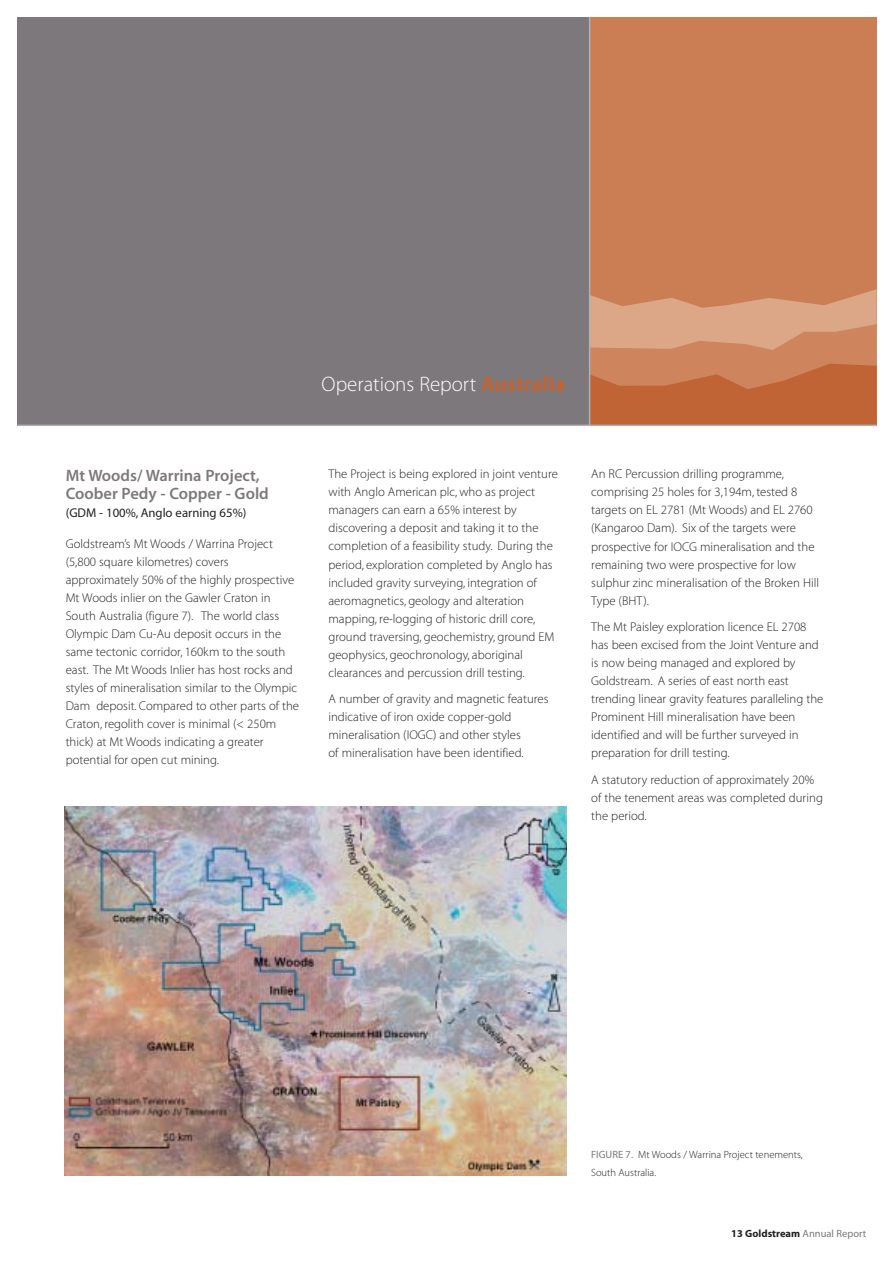
<style>
.page{position:relative;width:893px;height:1262px;background:#fff}
.page>*{position:absolute;margin:0;border:0;box-sizing:border-box;transform-origin:0 0}
.t1{font:21px "Myriad MM 215 600";color:#fff}
.t2{font:16.5px/18px "Myriad MM 565 600";color:#7d787c}
.t3{font:12.75px/18px "Myriad MM 215 600";color:#231f1f}
.t4{font:12.75px "Myriad MM 400 600";color:#231f1f}
.t5{font:10.5px/18px "Myriad MM 215 600";color:#231f1f}
.t6{font:10.5px "Myriad MM 700 600";color:#231f1f}
.s1{font-family:"Myriad MM 700 600";color:#c16435}
.s2{font-family:"Myriad MM 400 600";color:#7d787c}
</style>
<div class="page">
<div style="left:17px;top:17px;width:599px;height:408px;background:#7d787c"></div>
<div style="left:589px;top:17px;width:287px;height:408px;background:#cb7e54"></div>
<svg style="left:590px;top:289px;width:286px;height:135px"></svg>
<hr style="left:17px;top:424px;width:859px;height:2px;background:#b4afb1">
<img style="left:64px;top:807px;width:502px;height:368px">
<hr style="left:589px;top:17px;width:1px;height:408px;background:#b4afb1">
<h1 class="t1" style="left:321px;top:376px;width:245px">Operations Report <span class="s1">Australia</span></h1>
<p class="t2" style="left:66px;top:468px;width:205px">Mt Woods/ Warrina Project,<br>Coober Pedy - Copper - Gold</p>
<p class="t4" style="left:66px;top:508px;width:182px">(GDM - 100%, Anglo earning 65%)</p>
<p class="t3" style="left:66px;top:536px;width:235px">Goldstream’s Mt Woods / Warrina Project (5,800 square kilometres) covers approximately 50% of the highly prospective Mt Woods inlier on the Gawler Craton in South Australia (figure 7). The world class Olympic Dam Cu-Au deposit occurs in the same tectonic corridor, 160km to the south east. The Mt Woods Inlier has host rocks and styles of mineralisation similar to the Olympic Dam deposit. Compared to other parts of the Craton, regolith cover is minimal (&lt; 250m thick) at Mt Woods indicating a greater potential for open cut mining.</p>
<p class="t3" style="left:328px;top:466px;width:231px">The Project is being explored in joint venture with Anglo American plc, who as project managers can earn a 65% interest by discovering a deposit and taking it to the completion of a feasibility study. During the period, exploration completed by Anglo has included gravity surveying, integration of aeromagnetics, geology and alteration mapping, re-logging of historic drill core, ground traversing, geochemistry, ground EM geophysics, geochronology, aboriginal clearances and percussion drill testing.</p>
<p class="t3" style="left:328px;top:691px;width:221px">A number of gravity and magnetic features indicative of iron oxide copper-gold mineralisation (IOGC) and other styles<br>of mineralisation have been identified.</p>
<p class="t3" style="left:591px;top:466px;width:229px">An RC Percussion drilling programme, comprising 25 holes for 3,194m, tested 8 targets on EL 2781 (Mt Woods) and EL 2760 (Kangaroo Dam). Six of the targets were prospective for IOCG mineralisation and the remaining two were prospective for low sulphur zinc mineralisation of the Broken Hill Type (BHT).</p>
<p class="t3" style="left:591px;top:619px;width:234px">The Mt Paisley exploration licence EL 2708 has been excised from the Joint Venture and is now being managed and explored by Goldstream. A series of east north east trending linear gravity features paralleling the Prominent Hill mineralisation have been identified and will be further surveyed in preparation for drill testing.</p>
<p class="t3" style="left:591px;top:771px;width:233px">A statutory reduction of approximately 20% of the tenement areas was completed during the period.</p>
<p class="t5" style="left:591px;top:1146px;width:213px"><span class="s2">FIGURE 7.</span> Mt Woods / Warrina Project tenements,<br>South Australia.</p>
<p class="t6" style="left:731px;top:1229px;width:136px">13 Goldstream <span class="s2">Annual Report</span></p>
</div>
